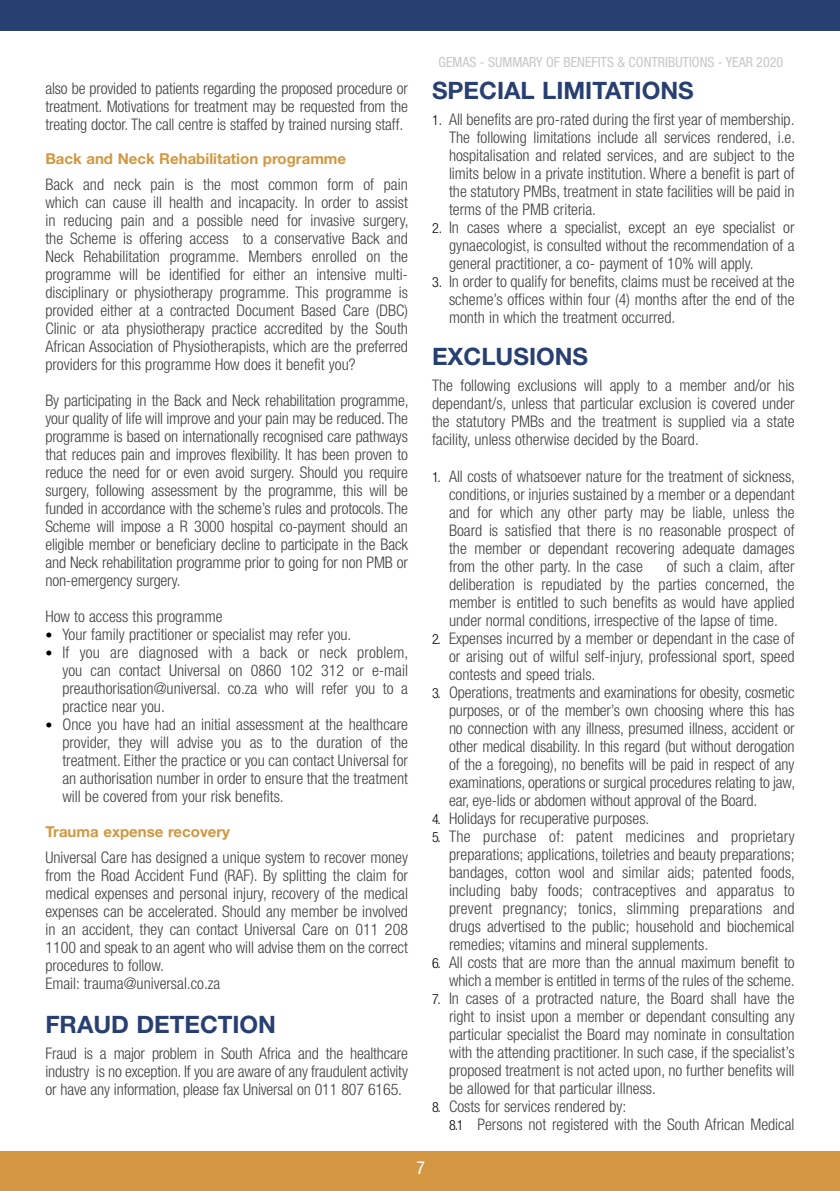
<style>
.page{position:relative;width:840px;height:1191px;background:#fff}
.page>*{position:absolute;margin:0;border:0;box-sizing:border-box;transform-origin:0 0}
.t1{font:700 24px "Helvetica Neue LT Std";color:#283f71}
.t2{font:condensed 18px "Helvetica Neue LT Std";color:#fff}
.t3{font:300 condensed 16px/18px "Helvetica Neue LT Std";color:#414042;text-align:justify}
.t4{font:700 15px "Helvetica Neue LT Std";color:#d29740}
.t5{font:condensed 14px "Helvetica Neue LT Std";color:#c7c8ca}
.s1{font-weight:400;font-size:14px;color:#000}
.s2{font-size:14px;color:#000}
</style>
<div class="page">
<div style="left:0;top:1151px;width:839px;height:40px;background:#d29740"></div>
<div style="left:0;top:0;width:839px;height:31px;background:#283f71"></div>
<p class="t3" style="left:45px;top:79px;width:364px">also be provided to patients regarding the proposed procedure or treatment. Motivations for treatment may be requested from the treating doctor. The call centre is staffed by trained nursing staff.</p>
<p class="t4" style="left:45px;top:149px;width:302px">Back and Neck Rehabilitation programme</p>
<p class="t3" style="left:45px;top:175px;width:364px">Back and neck pain is the most common form of pain which can cause ill health and incapacity. In order to assist in reducing pain and a possible need for invasive surgery, the Scheme is offering access to a conservative Back and Neck Rehabilitation programme. Members enrolled on the programme will be identified for either an intensive multi&shy;disciplinary or physiotherapy programme. This programme is provided either at a contracted Document Based Care (DBC)<br>Clinic or ata physiotherapy practice accredited by the South African Association of Physiotherapists, which are the preferred providers for this programme How does it benefit you?</p>
<p class="t3" style="left:45px;top:391px;width:364px">By participating in the Back and Neck rehabilitation programme, your quality of life will improve and your pain may be reduced. The programme is based on internationally recognised care pathways that reduces pain and improves flexibility. It has been proven to reduce the need for or even avoid surgery. Should you require surgery, following assessment by the programme, this will be funded in accordance with the scheme’s rules and protocols. The Scheme will impose a R 3000 hospital co-payment should an eligible member or beneficiary decline to participate in the Back and Neck rehabilitation programme prior to going for non PMB or non-emergency surgery.</p>
<p class="t3" style="left:45px;top:607px;width:178px">How to access this programme</p>
<p class="t3" style="left:45px;top:625px;width:307px"><span class="s1">•</span> Your family practitioner or specialist may refer you.</p>
<p class="t3" style="left:62px;top:643px;width:347px;text-indent:-17px"><span class="s1">•</span> If you are diagnosed with a back or neck problem, you can contact Universal on 0860 102 312 or e-mail preauthorisation@universal. co.za who will refer you to a practice near you.</p>
<p class="t3" style="left:62px;top:715px;width:347px;text-indent:-17px"><span class="s1">•</span> Once you have had an initial assessment at the healthcare provider, they will advise you as to the duration of the treatment. Either the practice or you can contact Universal for an authorisation number in order to ensure that the treatment will be covered from your risk benefits.</p>
<p class="t4" style="left:45px;top:822px;width:186px">Trauma expense recovery</p>
<p class="t3" style="left:45px;top:848px;width:364px;text-align:left">Universal Care has designed a unique system to recover money from the Road Accident Fund (RAF). By splitting the claim for medical expenses and personal injury, recovery of the medical expenses can be accelerated. Should any member be involved in an accident, they can contact Universal Care on 011 208<br>1100 and speak to an agent who will advise them on the correct procedures to follow.<br>Email: trauma@universal.co.za</p>
<h1 class="t1" style="left:45px;top:1009px;width:232px">FRAUD DETECTION</h1>
<p class="t3" style="left:45px;top:1044px;width:364px">Fraud is a major problem in South Africa and the healthcare industry is no exception. If you are aware of any fraudulent activity or have any information, please fax Universal on 011 807 6165.</p>
<p class="t5" style="left:438px;top:54px;width:346px">GEMAS - SUMMARY OF BENEFITS &amp; CONTRIBUTIONS - YEAR 2020</p>
<h1 class="t1" style="left:432px;top:76px;width:263px">SPECIAL LIMITATIONS</h1>
<p class="t3" style="left:449px;top:111px;width:347px;text-indent:-17px"><span class="s2">1.</span> All benefits are pro-rated during the first year of membership.<br>The following limitations include all services rendered, i.e. hospitalisation and related services, and are subject to the limits below in a private institution. Where a benefit is part of the statutory PMBs, treatment in state facilities will be paid in terms of the PMB criteria.</p>
<p class="t3" style="left:449px;top:219px;width:347px;text-indent:-17px"><span class="s2">2.</span> In cases where a specialist, except an eye specialist or gynaecologist, is consulted without the recommendation of a general practitioner, a co- payment of 10% will apply.</p>
<p class="t3" style="left:449px;top:273px;width:347px;text-indent:-17px"><span class="s2">3.</span> In order to qualify for benefits, claims must be received at the scheme’s offices within four (4) months after the end of the month in which the treatment occurred.</p>
<h1 class="t1" style="left:432px;top:342px;width:158px">EXCLUSIONS</h1>
<p class="t3" style="left:432px;top:376px;width:364px">The following exclusions will apply to a member and/or his dependant/s, unless that particular exclusion is covered under the statutory PMBs and the treatment is supplied via a state facility, unless otherwise decided by the Board.</p>
<p class="t3" style="left:449px;top:467px;width:347px;text-indent:-17px"><span class="s2">1.</span> All costs of whatsoever nature for the treatment of sickness, conditions, or injuries sustained by a member or a dependant and for which any other party may be liable, unless the Board is satisfied that there is no reasonable prospect of the member or dependant recovering adequate damages from the other party. In the case</p>
<p class="t3" style="left:449px;top:557px;width:347px;text-indent:218px">of such a claim, after deliberation is repudiated by the parties concerned, the member is entitled to such benefits as would have applied under normal conditions, irrespective of the lapse of time.</p>
<p class="t3" style="left:449px;top:629px;width:347px;text-indent:-17px"><span class="s2">2.</span> Expenses incurred by a member or dependant in the case of or arising out of wilful self-injury, professional sport, speed contests and speed trials.</p>
<p class="t3" style="left:449px;top:683px;width:347px;text-indent:-17px"><span class="s2">3.</span> Operations, treatments and examinations for obesity, cosmetic purposes, or of the member’s own choosing where this has no connection with any illness, presumed illness, accident or other medical disability. In this regard (but without derogation of the a foregoing), no benefits will be paid in respect of any examinations, operations or surgical procedures relating to jaw, ear, eye-lids or abdomen without approval of the Board.</p>
<p class="t3" style="left:432px;top:809px;width:219px"><span class="s2">4.</span> Holidays for recuperative purposes.</p>
<p class="t3" style="left:449px;top:827px;width:347px;text-indent:-17px"><span class="s2">5.</span> The purchase of: patent medicines and proprietary preparations; applications, toiletries and beauty preparations; bandages, cotton wool and similar aids; patented foods, including baby foods; contraceptives and apparatus to prevent pregnancy; tonics, slimming preparations and drugs advertised to the public; household and biochemical remedies; vitamins and mineral supplements.</p>
<p class="t3" style="left:432px;top:953px;width:364px;text-align:right"><span class="s2">6.</span> All costs that are more than the annual maximum benefit to which a member is entitled in terms of the rules of the scheme.</p>
<p class="t3" style="left:449px;top:989px;width:347px;text-indent:-17px"><span class="s2">7.</span> In cases of a protracted nature, the Board shall have the right to insist upon a member or dependant consulting any particular specialist the Board may nominate in consultation with the attending practitioner. In such case, if the specialist’s proposed treatment is not acted upon, no further benefits will be allowed for that particular illness.</p>
<p class="t3" style="left:449px;top:1097px;width:347px;text-indent:-17px"><span class="s2">8.</span> Costs for services rendered by:<br><span class="s2">8.1</span> Persons not registered with the South African Medical</p>
<p class="t2" style="left:416px;top:1157px;width:10px">7</p>
</div>
